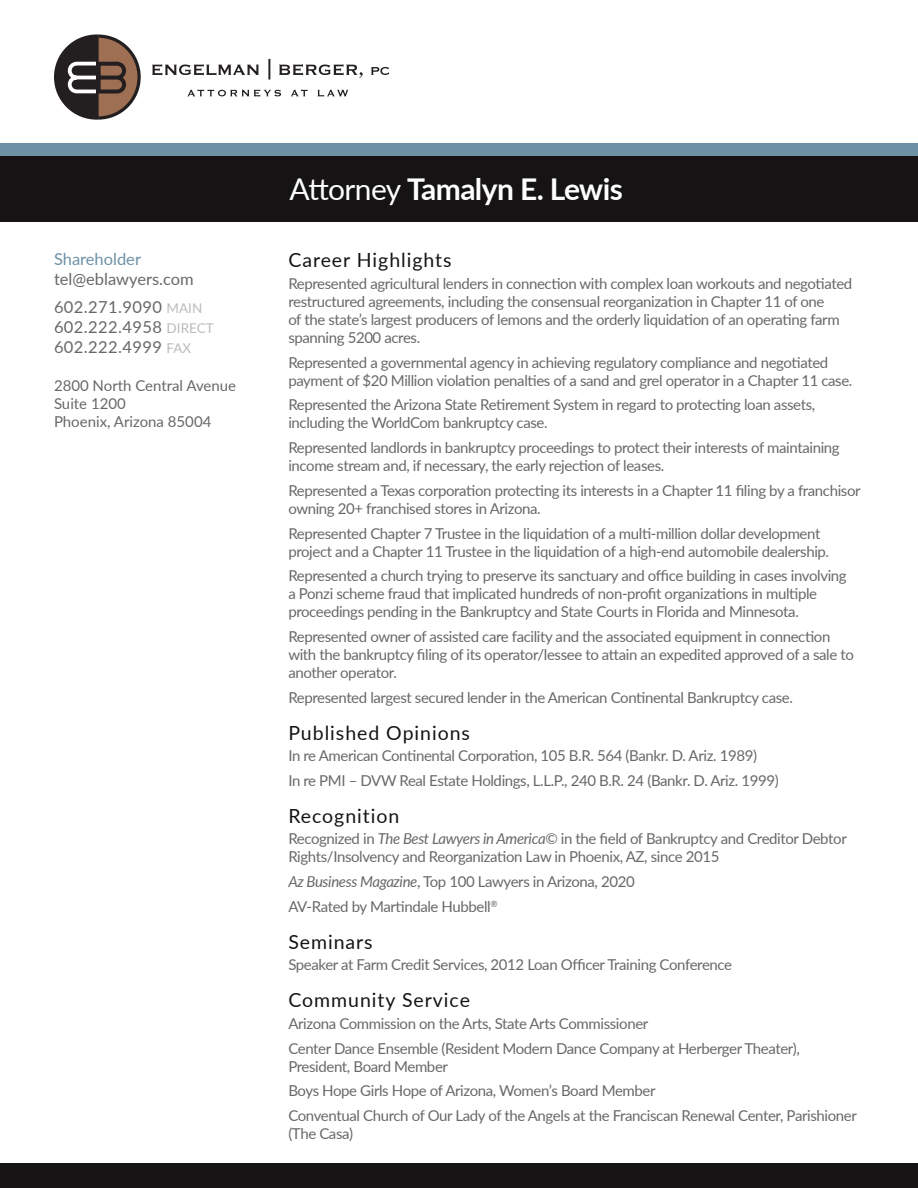
<style>
.page{position:relative;width:918px;height:1188px;background:#fff}
.page>*{position:absolute;margin:0;border:0;box-sizing:border-box;transform-origin:0 0}
.t1{font:700 30px "Lato";letter-spacing:-.02em;color:#fff}
.t2{font:19.5px "Lato";letter-spacing:.05em;color:#151314}
.t3{font:16.5px "Lato";letter-spacing:.025em;color:#686868}
.t4{font:16.5px/19.8px "Lato";color:#686868}
.t5{font:15px/18px "Lato";letter-spacing:-.025em;color:#686868}
.t6{font:15px "Lato";color:#686868}
.s1{color:#6d90a5}
.s2{font-size:13.5px;color:#bcbbbb}
.s3{font-weight:400}
.s4{font-style:italic}
</style>
<div class="page">
<div style="left:0;top:143px;width:918px;height:25px;background:#6d90a5"></div>
<div style="left:0;top:156px;width:918px;height:66px;background:#151314"></div>
<div style="left:0;top:1163px;width:918px;height:25px;background:#151314"></div>
<svg style="left:152px;top:64px;width:107px;height:11px"></svg>
<svg style="left:279px;top:64px;width:84px;height:14px"></svg>
<svg style="left:371px;top:67px;width:18px;height:8px"></svg>
<svg style="left:187px;top:90px;width:94px;height:7px"></svg>
<svg style="left:291px;top:90px;width:17px;height:6px"></svg>
<svg style="left:318px;top:90px;width:30px;height:7px"></svg>
<hr style="left:268px;top:59px;width:2px;height:21px;background:#231f20">
<svg style="left:54px;top:34px;width:87px;height:86px"></svg>
<p class="t4" style="left:54px;top:248px;width:141px"><span class="s1">Shareholder </span>tel@eblawyers.com</p>
<p class="t3" style="left:54px;top:295px;width:150px">602.271.9090 <span class="s2">MAIN</span></p>
<p class="t3" style="left:54px;top:315px;width:161px">602.222.4958 <span class="s2">DIRECT</span></p>
<p class="t3" style="left:54px;top:335px;width:139px">602.222.4999 <span class="s2">FAX</span></p>
<p class="t6" style="left:54px;top:374px;width:184px">2800 North Central Avenue</p>
<p class="t6" style="left:54px;top:392px;width:73px">Suite 1200</p>
<p class="t6" style="left:54px;top:410px;width:159px">Phoenix, Arizona 85004</p>
<p class="t1" style="left:290px;top:167px;width:335px"><span class="s3">Attorney</span> Tamalyn E. Lewis</p>
<p class="t2" style="left:288px;top:246px;width:165px">Career Highlights</p>
<p class="t5" style="left:288px;top:274px;width:565px">Represented agricultural lenders in connection with complex loan workouts and negotiated restructured agreements, including the consensual reorganization in Chapter 11 of one<br>of the state’s largest producers of lemons and the orderly liquidation of an operating farm spanning 5200 acres.</p>
<p class="t5" style="left:288px;top:353px;width:566px">Represented a governmental agency in achieving regulatory compliance and negotiated payment of $20 Million violation penalties of a sand and grel operator in a Chapter 11 case.</p>
<p class="t5" style="left:288px;top:395px;width:528px">Represented the Arizona State Retirement System in regard to protecting loan assets, including the WorldCom bankruptcy case.</p>
<p class="t5" style="left:288px;top:438px;width:553px">Represented landlords in bankruptcy proceedings to protect their interests of maintaining income stream and, if necessary, the early rejection of leases.</p>
<p class="t5" style="left:288px;top:481px;width:574px">Represented a Texas corporation protecting its interests in a Chapter 11 filing by a franchisor owning 20+ franchised stores in Arizona.</p>
<p class="t5" style="left:288px;top:524px;width:542px">Represented Chapter 7 Trustee in the liquidation of a multi-million dollar development project and a Chapter 11 Trustee in the liquidation of a high-end automobile dealership.</p>
<p class="t5" style="left:288px;top:566px;width:560px">Represented a church trying to preserve its sanctuary and office building in cases involving a Ponzi scheme fraud that implicated hundreds of non-profit organizations in multiple proceedings pending in the Bankruptcy and State Courts in Florida and Minnesota.</p>
<p class="t5" style="left:288px;top:627px;width:567px">Represented owner of assisted care facility and the associated equipment in connection with the bankruptcy filing of its operator/lessee to attain an expedited approved of a sale to another operator.</p>
<p class="t5" style="left:288px;top:688px;width:506px">Represented largest secured lender in the American Continental Bankruptcy case.</p>
<p class="t2" style="left:288px;top:719px;width:183px">Published Opinions</p>
<p class="t5" style="left:288px;top:746px;width:470px">In re American Continental Corporation, 105 B.R. 564 (Bankr. D. Ariz. 1989)</p>
<p class="t5" style="left:288px;top:771px;width:492px">In re PMI – DVW Real Estate Holdings, L.L.P., 240 B.R. 24 (Bankr. D. Ariz. 1999)</p>
<p class="t2" style="left:288px;top:802px;width:113px">Recognition</p>
<p class="t5" style="left:288px;top:829px;width:560px">Recognized in <span class="s4">The Best Lawyers in America</span>© in the field of Bankruptcy and Creditor Debtor<br>Rights/Insolvency and Reorganization Law in Phoenix, AZ, since 2015</p>
<p class="t5" style="left:288px;top:872px;width:348px"><span class="s4">Az Business Magazine</span>, Top 100 Lawyers in Arizona, 2020</p>
<p class="t5" style="left:288px;top:897px;width:211px">AV-Rated by Martindale Hubbell<sup>®</sup></p>
<p class="t2" style="left:288px;top:928px;width:86px">Seminars</p>
<p class="t5" style="left:288px;top:955px;width:445px">Speaker at Farm Credit Services, 2012 Loan Officer Training Conference</p>
<p class="t2" style="left:288px;top:986px;width:183px">Community Service</p>
<p class="t5" style="left:288px;top:1014px;width:361px">Arizona Commission on the Arts, State Arts Commissioner</p>
<p class="t5" style="left:288px;top:1038px;width:513px">Center Dance Ensemble (Resident Modern Dance Company at Herberger Theater),<br>President, Board Member</p>
<p class="t5" style="left:288px;top:1081px;width:369px">Boys Hope Girls Hope of Arizona, Women’s Board Member</p>
<p class="t5" style="left:288px;top:1106px;width:570px">Conventual Church of Our Lady of the Angels at the Franciscan Renewal Center, Parishioner (The Casa)</p>
</div>
